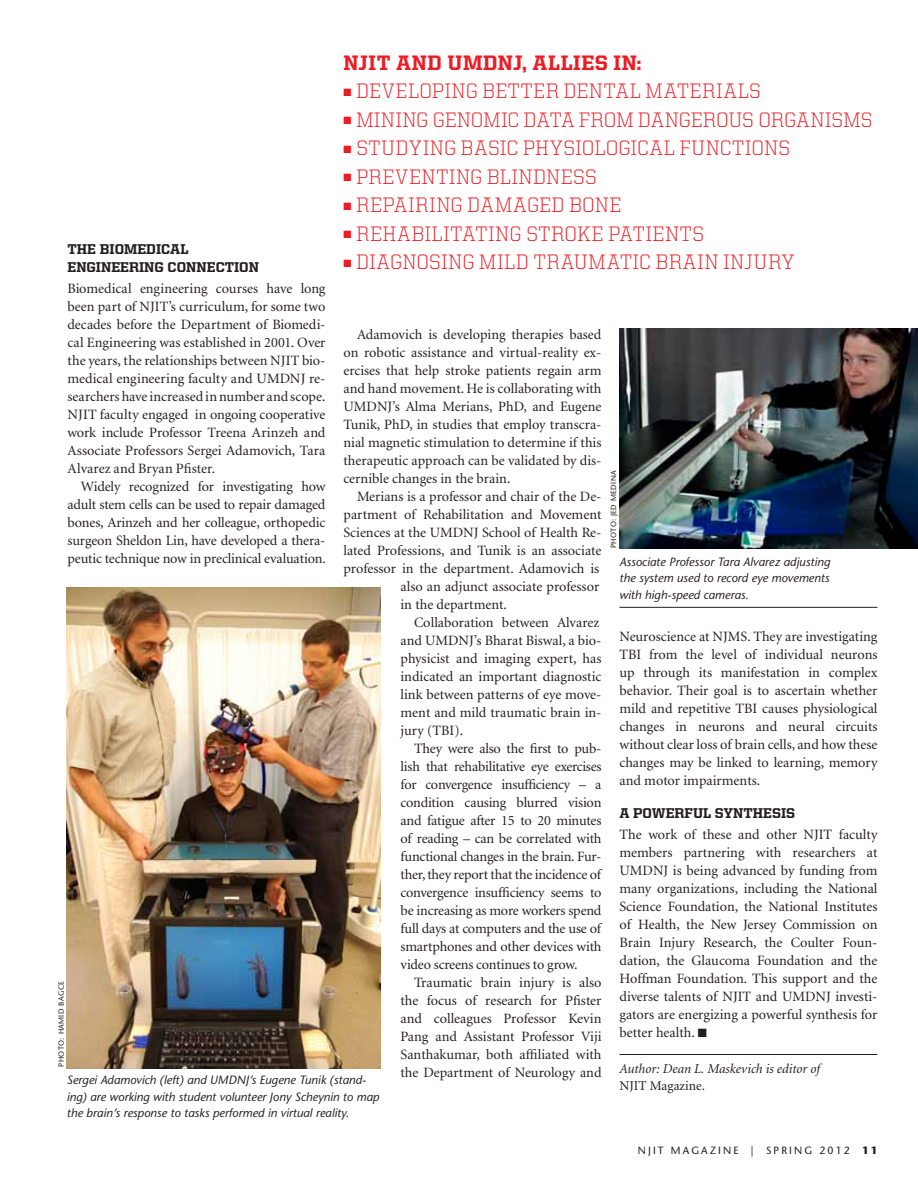
<style>
.page{position:relative;width:918px;height:1188px;background:#fff}
.page>*{position:absolute;margin:0;border:0;box-sizing:border-box;transform-origin:0 0}
.t1{font:300 21px "United Serif Reg";letter-spacing:.025em;color:#ed1c24}
.t2{font:300 21px "United Serif Reg";letter-spacing:.05em;color:#ed1c24}
.t3{font:300 21px "United Serif Reg";color:#ed1c24}
.t4{font:800 21px "United Serif Reg";letter-spacing:.025em;color:#ed1c24}
.t5{font:14.25px/18px "Minion";letter-spacing:-.005em;color:#231f20;text-align:justify}
.t6{font:800 14.25px/18px "United Serif Reg";color:#231f20}
.t7{font:italic 13.5px "Minion";color:#231f20}
.t8{font:13.5px "Minion";color:#231f20}
.t9{font:italic 12px/16.5px "Stone Sans";color:#231f20}
.t10{font:10.5px "Stone Sans";letter-spacing:.2em;color:#231f20}
.t11{font:7.5px "Stone Sans";letter-spacing:.05em;color:#231f20}
.s1{font-weight:700}
</style>
<div class="page">
<hr style="left:620px;top:1054px;width:258px;height:1px;background:#231f20">
<img style="left:67px;top:588px;width:313px;height:480px">
<hr style="left:620px;top:607px;width:258px;height:1px;background:#231f20">
<img style="left:620px;top:328px;width:298px;height:220px">
<h1 class="t4" style="left:344px;top:51px;width:300px">NJIT AND UMDNJ, ALLIES IN:</h1>
<h1 class="t1" style="left:344px;top:80px;width:101px">■DEVELOPING</h1>
<h1 class="t1" style="left:483px;top:80px;width:14px">BETTE</h1>
<h1 class="t2" style="left:546px;top:80px;width:216px">R DENTAL MATERIALS</h1>
<h1 class="t1" style="left:344px;top:109px;width:43px">■ MINING</h1>
<h1 class="t1" style="left:433px;top:109px;width:64px">GENOMIC</h1>
<h1 class="t3" style="left:524px;top:109px;width:350px">DATA FROM DANGEROUS ORGANISMS</h1>
<h1 class="t1" style="left:344px;top:137px;width:78px">■ STUDYING</h1>
<h1 class="t2" style="left:461px;top:137px;width:258px">BASIC PHYSIOLOGICAL FUNCTI</h1>
<h1 class="t1" style="left:751px;top:137px;width:40px">ONS</h1>
<h1 class="t1" style="left:344px;top:166px;width:79px">■ PREVENTING</h1>
<h1 class="t1" style="left:487px;top:166px;width:13px">BLIN</h1>
<h1 class="t1" style="left:534px;top:166px;width:65px">DNESS</h1>
<h1 class="t1" style="left:344px;top:194px;width:98px">■ REPAIRING</h1>
<h1 class="t1" style="left:467px;top:194px;width:141px">DAMAGED BONE</h1>
<h1 class="t1" style="left:344px;top:223px;width:80px">■ REHABILIT</h1>
<h1 class="t1" style="left:462px;top:223px;width:26px">ATING</h1>
<h1 class="t1" style="left:526px;top:223px;width:120px">STROKE PATIENT</h1>
<h1 class="t1" style="left:692px;top:223px;width:13px">S</h1>
<h1 class="t1" style="left:344px;top:251px;width:110px">■ DIAGNOSING</h1>
<h1 class="t1" style="left:479px;top:251px;width:152px">MILD TRAUMATIC</h1>
<h1 class="t1" style="left:656px;top:251px;width:138px">BRAIN INJURY</h1>
<p class="t6" style="left:68px;top:240px;width:193px">THE BIOMEDICAL<br>ENGINEERING CONNECTION</p>
<p class="t5" style="left:68px;top:280px;width:260px">Biomedical engineering courses have long been part of NJIT’s curriculum, for some two decades before the Department of Biomedi&shy;cal Engineering was established in 2001. Over the years, the relationships between NJIT bio&shy;medical engineering faculty and UMDNJ re&shy;searchers have increased in number and scope.<br>NJIT faculty engaged in ongoing cooperative work include Professor Treena Arinzeh and Associate Professors Sergei Adamovich, Tara Alvarez and Bryan Pfister.</p>
<p class="t5" style="left:68px;top:478px;width:260px;text-indent:13px">Widely recognized for investigating how adult stem cells can be used to repair damaged bones, Arinzeh and her colleague, orthopedic surgeon Sheldon Lin, have developed a thera&shy;peutic technique now in preclinical evaluation.</p>
<p class="t5" style="left:344px;top:326px;width:260px;text-indent:13px">Adamovich is developing therapies based on robotic assistance and virtual-reality ex&shy;ercises that help stroke patients regain arm and hand movement. He is collaborating with UMDNJ’s Alma Merians, PhD, and Eugene Tunik, PhD, in studies that employ transcra&shy;nial magnetic stimulation to determine if this therapeutic approach can be validated by dis&shy;cernible changes in the brain.</p>
<p class="t5" style="left:357px;top:488px;width:246px">Merians is a professor and chair of the De-</p>
<p class="t5" style="left:344px;top:506px;width:260px">partment of Rehabilitation and Movement</p>
<p class="t5" style="left:344px;top:524px;width:259px">Sciences at the UMDNJ School of Health Re-</p>
<p class="t5" style="left:344px;top:542px;width:260px">lated Professions, and Tunik is an associate</p>
<p class="t5" style="left:344px;top:560px;width:257px">professor in the department. Adamovich is</p>
<p class="t5" style="left:401px;top:578px;width:200px">also an adjunct associate professor</p>
<p class="t5" style="left:401px;top:596px;width:108px">in the department.</p>
<p class="t5" style="left:414px;top:614px;width:187px">Collaboration between Alvarez</p>
<p class="t5" style="left:401px;top:632px;width:202px">and UMDNJ’s Bharat Biswal, a bio-</p>
<p class="t5" style="left:401px;top:650px;width:202px">physicist and imaging expert, has</p>
<p class="t5" style="left:401px;top:668px;width:202px">indicated an important diagnostic</p>
<p class="t5" style="left:401px;top:686px;width:202px">link between patterns of eye move-</p>
<p class="t5" style="left:401px;top:704px;width:202px">ment and mild traumatic brain in-</p>
<p class="t5" style="left:401px;top:722px;width:64px">jury (TBI).</p>
<p class="t5" style="left:414px;top:740px;width:189px">They were also the first to pub-</p>
<p class="t5" style="left:401px;top:758px;width:202px">lish that rehabilitative eye exercises</p>
<p class="t5" style="left:401px;top:776px;width:202px">for convergence insufficiency – a</p>
<p class="t5" style="left:401px;top:794px;width:202px">condition causing blurred vision</p>
<p class="t5" style="left:401px;top:812px;width:202px">and fatigue after 15 to 20 minutes</p>
<p class="t5" style="left:401px;top:830px;width:202px">of reading – can be correlated with</p>
<p class="t5" style="left:401px;top:848px;width:202px">functional changes in the brain. Fur-</p>
<p class="t5" style="left:401px;top:866px;width:202px">ther, they report that the incidence of</p>
<p class="t5" style="left:401px;top:884px;width:202px">convergence insufficiency seems to</p>
<p class="t5" style="left:401px;top:902px;width:202px">be increasing as more workers spend</p>
<p class="t5" style="left:401px;top:920px;width:202px">full days at computers and the use of</p>
<p class="t5" style="left:401px;top:938px;width:202px">smartphones and other devices with</p>
<p class="t5" style="left:401px;top:956px;width:179px">video screens continues to grow.</p>
<p class="t5" style="left:414px;top:974px;width:189px">Traumatic brain injury is also</p>
<p class="t5" style="left:401px;top:992px;width:202px">the focus of research for Pfister</p>
<p class="t5" style="left:401px;top:1010px;width:202px">and colleagues Professor Kevin</p>
<p class="t5" style="left:401px;top:1028px;width:202px">Pang and Assistant Professor Viji</p>
<p class="t5" style="left:401px;top:1046px;width:202px">Santhakumar, both affiliated with</p>
<p class="t5" style="left:401px;top:1064px;width:202px">the Department of Neurology and</p>
<p class="t11" style="left:609px;top:548px;width:79px;rotate:-90deg">PHOTO: JED MEDINA</p>
<p class="t9" style="left:620px;top:553px;width:212px;text-align:justify">Associate Professor Tara Alvarez adjusting the system used to record eye movements with high-speed cameras.</p>
<p class="t5" style="left:620px;top:628px;width:260px">Neuroscience at NJMS. They are investigating TBI from the level of individual neurons up through its manifestation in complex behavior. Their goal is to ascertain whether mild and repetitive TBI causes physiological changes in neurons and neural circuits without clear loss of brain cells, and how these changes may be linked to learning, memory and motor impairments.</p>
<p class="t6" style="left:620px;top:804px;width:177px">A POWERFUL SYNTHESIS</p>
<p class="t5" style="left:620px;top:826px;width:260px">The work of these and other NJIT faculty members partnering with researchers at UMDNJ is being advanced by funding from many organizations, including the National Science Foundation, the National Institutes of Health, the New Jersey Commission on Brain Injury Research, the Coulter Foun&shy;dation, the Glaucoma Foundation and the Hoffman Foundation. This support and the diverse talents of NJIT and UMDNJ investi&shy;gators are energizing a powerful synthesis for better health. ■</p>
<p class="t7" style="left:620px;top:1062px;width:202px">Author: Dean L. Maskevich is editor of</p>
<p class="t8" style="left:620px;top:1079px;width:87px">NJIT Magazine.</p>
<p class="t11" style="left:57px;top:1067px;width:87px;rotate:-90deg">PHOTO: HAMID BAGCE</p>
<p class="t9" style="left:67px;top:1072px;width:314px">Sergei Adamovich (left) and UMDNJ’s Eugene Tunik (stand&shy;ing) are working with student volunteer Jony Scheynin to map the brain’s response to tasks performed in virtual reality.</p>
<p class="t10" style="left:638px;top:1144px;width:137px">NJIT MAGAZINE | SPRING</p>
<p class="t10" style="left:819px;top:1144px;width:60px">2012 <span class="s1">11</span></p>
</div>
